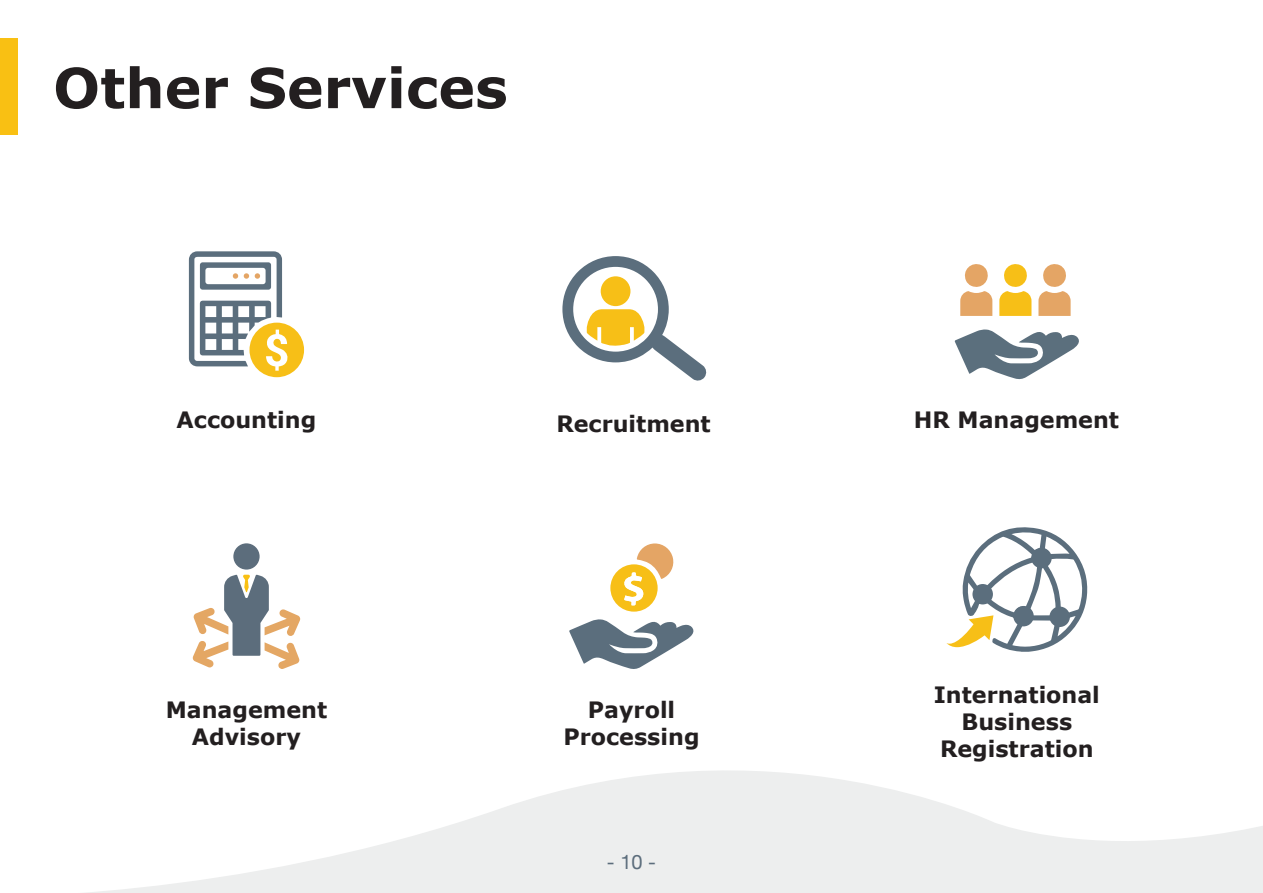
<style>
.page{position:relative;width:1263px;height:893px;background:#fff}
.page>*{position:absolute;margin:0;border:0;box-sizing:border-box;transform-origin:0 0}
.t1{font:700 55.2px "Verdana";color:#231f20}
.t2{font:700 22.5px/27px "Verdana";color:#231f20;text-align:center}
.t3{font:20.1px "Helvetica Neue";color:#5c6d7c}
</style>
<div class="page">
<svg style="left:87px;top:574px;width:1176px;height:319px"></svg>
<div style="left:0;top:38px;width:17px;height:96px;background:#f9c013"></div>
<svg style="left:954px;top:329px;width:125px;height:51px"></svg>
<svg style="left:960px;top:264px;width:32px;height:52px"></svg>
<svg style="left:999px;top:264px;width:32px;height:52px"></svg>
<svg style="left:1038px;top:264px;width:32px;height:52px"></svg>
<svg style="left:562px;top:256px;width:145px;height:125px"></svg>
<svg style="left:946px;top:527px;width:142px;height:125px"></svg>
<svg style="left:569px;top:619px;width:125px;height:50px"></svg>
<svg style="left:610px;top:543px;width:65px;height:69px"></svg>
<div style="left:233px;top:543px;width:27px;height:27px;background:#5c6d7c;border-radius:50%"></div>
<svg style="left:192px;top:575px;width:109px;height:94px"></svg>
<svg style="left:189px;top:251px;width:115px;height:126px"></svg>
<h1 class="t1" style="left:53px;top:52px;width:456px">Other Services</h1>
<p class="t2" style="left:177px;top:407px;width:141px">Accounting</p>
<p class="t2" style="left:166px;top:696px;width:163px">Management<br>Advisory</p>
<p class="t2" style="left:556px;top:410px;width:156px">Recruitment</p>
<p class="t2" style="left:914px;top:407px;width:207px">HR Management</p>
<p class="t2" style="left:563px;top:696px;width:138px">Payroll<br>Processing</p>
<p class="t3" style="left:607px;top:848px;width:51px">- 10 -</p>
<p class="t2" style="left:934px;top:681px;width:168px">International<br>Business<br>Registration</p>
</div>
